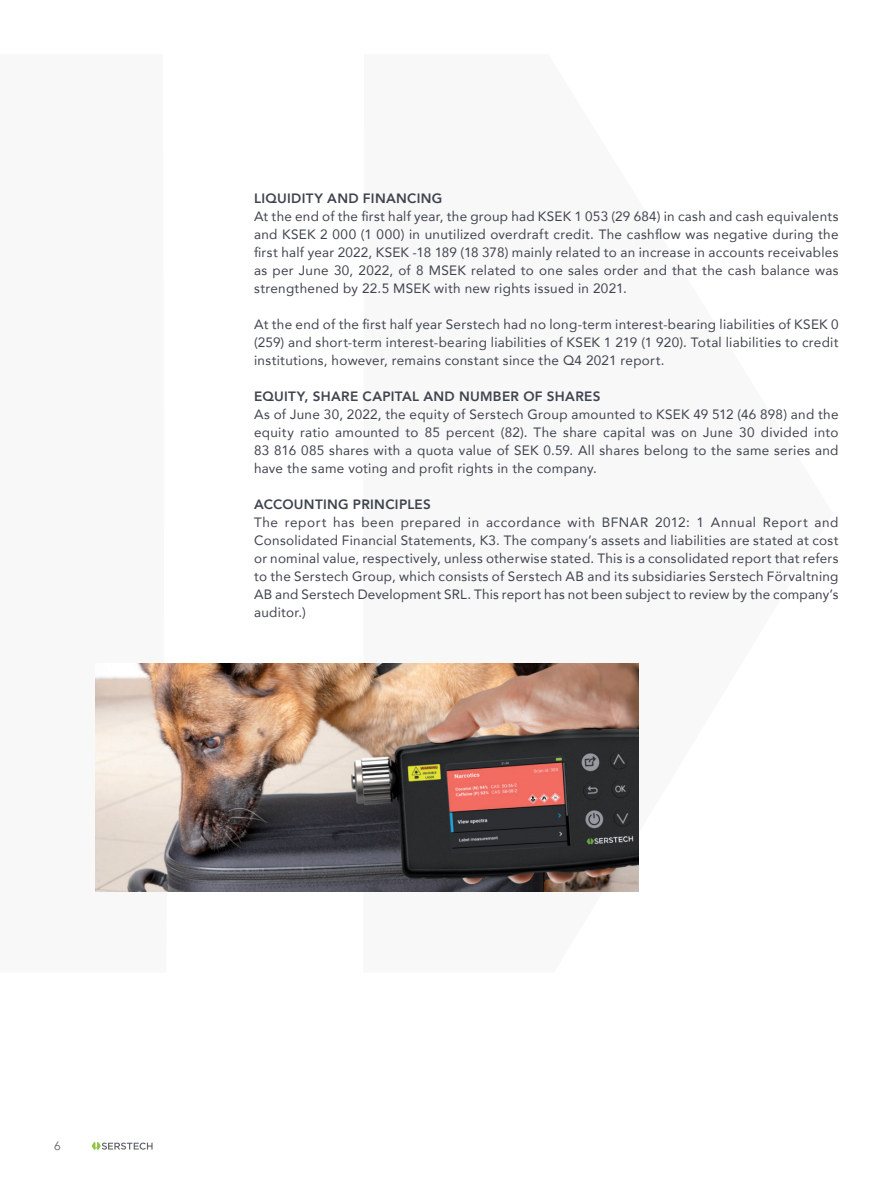
<style>
.page{position:relative;width:893px;height:1191px;background:#fff}
.page>*{position:absolute;margin:0;border:0;box-sizing:border-box;transform-origin:0 0}
.t1{font:13.5px/18px "Avenir";letter-spacing:.02em;color:#40444e;text-align:justify}
.t2{font:800 13.5px "Avenir";letter-spacing:.025em;color:#40444e}
.t3{font:12px "Avenir";color:#5e6169}
</style>
<div class="page">
<svg style="left:92px;top:1142px;width:61px;height:7px"></svg>
<img style="left:96px;top:663px;width:542px;height:228px">
<p class="t2" style="left:254px;top:188px;width:190px">LIQUIDITY AND FINANCING</p>
<p class="t1" style="left:254px;top:207px;width:586px">At the end of the first half year, the group had KSEK 1 053 (29 684) in cash and cash equivalents and KSEK 2 000 (1 000) in unutilized overdraft credit. The cashflow was negative during the first half year 2022, KSEK -18 189 (18 378) mainly related to an increase in accounts receivables as per June 30, 2022, of 8 MSEK related to one sales order and that the cash balance was strengthened by 22.5 MSEK with new rights issued in 2021.</p>
<p class="t1" style="left:254px;top:315px;width:586px">At the end of the first half year Serstech had no long-term interest-bearing liabilities of KSEK 0 (259) and short-term interest-bearing liabilities of KSEK 1 219 (1 920). Total liabilities to credit institutions, however, remains constant since the Q4 2021 report.</p>
<p class="t2" style="left:254px;top:385px;width:348px">EQUITY, SHARE CAPITAL AND NUMBER OF SHARES</p>
<p class="t1" style="left:254px;top:405px;width:586px">As of June 30, 2022, the equity of Serstech Group amounted to KSEK 49 512 (46 898) and the equity ratio amounted to 85 percent (82). The share capital was on June 30 divided into 83 816 085 shares with a quota value of SEK 0.59. All shares belong to the same series and have the same voting and profit rights in the company.</p>
<p class="t2" style="left:254px;top:493px;width:178px">ACCOUNTING PRINCIPLES</p>
<p class="t1" style="left:254px;top:513px;width:586px">The report has been prepared in accordance with BFNAR 2012: 1 Annual Report and Consolidated Financial Statements, K3. The company’s assets and liabilities are stated at cost or nominal value, respectively, unless otherwise stated. This is a consolidated report that refers to the Serstech Group, which consists of Serstech AB and its subsidiaries Serstech Förvaltning AB and Serstech Development SRL. This report has not been subject to review by the company’s auditor.)</p>
<p class="t3" style="left:54px;top:1139px;width:8px">6</p>
</div>
